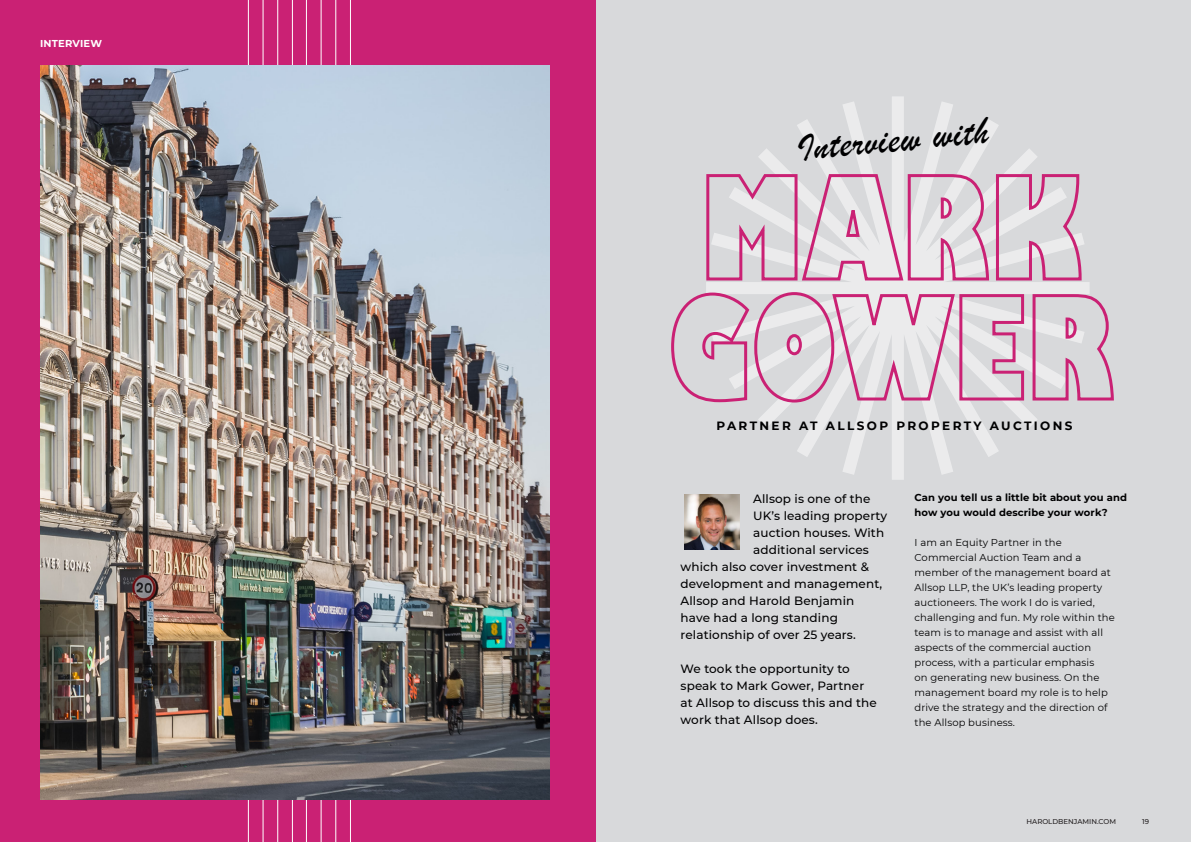
<style>
.page{position:relative;width:1191px;height:842px;background:#d8d9db}
.page>*{position:absolute;margin:0;border:0;box-sizing:border-box;transform-origin:0 0}
.t1{font:40px "Brush Script";color:#000001}
.t2{font:500 12px/17px "Montserrat";letter-spacing:.01em;color:#000001}
.t3{font:700 12px "Montserrat";letter-spacing:.2em;color:#000001}
.t4{font:10px/15px "Montserrat";letter-spacing:.01em;color:#000001}
.t5{font:700 10px/15px "Montserrat";letter-spacing:.01em;color:#000001}
.t6{font:700 10px "Montserrat";letter-spacing:.02em;color:#fff}
.t7{font:500 7px "Montserrat";color:#231f20}
</style>
<div class="page">
<div style="left:0;top:0;width:595px;height:842px;background:#ca2174"></div>
<hr style="left:335px;top:0;width:1px;height:842px;background:#fff">
<hr style="left:350px;top:0;width:1px;height:842px;background:#fff">
<hr style="left:306px;top:0;width:1px;height:842px;background:#fff">
<hr style="left:320px;top:0;width:1px;height:842px;background:#fff">
<hr style="left:277px;top:0;width:1px;height:842px;background:#fff">
<hr style="left:292px;top:0;width:1px;height:842px;background:#fff">
<hr style="left:248px;top:0;width:1px;height:842px;background:#fff">
<hr style="left:262px;top:0;width:1px;height:842px;background:#fff">
<svg style="left:706px;top:96px;width:383px;height:384px"></svg>
<img style="left:40px;top:65px;width:509px;height:734px">
<svg style="left:671px;top:291px;width:443px;height:113px"></svg>
<svg style="left:706px;top:173px;width:377px;height:109px"></svg>
<img style="left:684px;top:495px;width:55px;height:54px">
<p class="t6" style="left:40px;top:36px;width:64px">INTERVIEW</p>
<h1 class="t1" style="left:795px;top:121px;width:193px;rotate:-5deg">Interview with</h1>
<p class="t3" style="left:716px;top:417px;width:358px">PARTNER AT ALLSOP PROPERTY AUCTIONS</p>
<p class="t2" style="left:753px;top:489px;width:119px">Allsop is one of the</p>
<p class="t2" style="left:753px;top:506px;width:136px">UK’s leading property</p>
<p class="t2" style="left:753px;top:523px;width:132px">auction houses. With</p>
<p class="t2" style="left:753px;top:540px;width:117px">additional services</p>
<p class="t2" style="left:680px;top:557px;width:190px">which also cover investment &amp;</p>
<p class="t2" style="left:680px;top:574px;width:203px">development and management,</p>
<p class="t2" style="left:680px;top:591px;width:175px">Allsop and Harold Benjamin</p>
<p class="t2" style="left:680px;top:609px;width:159px">have had a long standing</p>
<p class="t2" style="left:680px;top:626px;width:177px">relationship of over 25 years.</p>
<p class="t2" style="left:680px;top:660px;width:198px">We took the opportunity to speak to Mark Gower, Partner at Allsop to discuss this and the work that Allsop does.</p>
<p class="t5" style="left:914px;top:489px;width:214px">Can you tell us a little bit about you and how you would describe your work?</p>
<p class="t4" style="left:914px;top:534px;width:202px">I am an Equity Partner in the Commercial Auction Team and a member of the management board at Allsop LLP, the UK’s leading property auctioneers. The work I do is varied, challenging and fun. My role within the team is to manage and assist with all aspects of the commercial auction process, with a particular emphasis<br>on generating new business. On the management board my role is to help drive the strategy and the direction of the Allsop business.</p>
<p class="t7" style="left:1026px;top:817px;width:91px">HAROLDBENJAMIN.COM</p>
<p class="t7" style="left:1142px;top:817px;width:8px">19</p>
</div>
